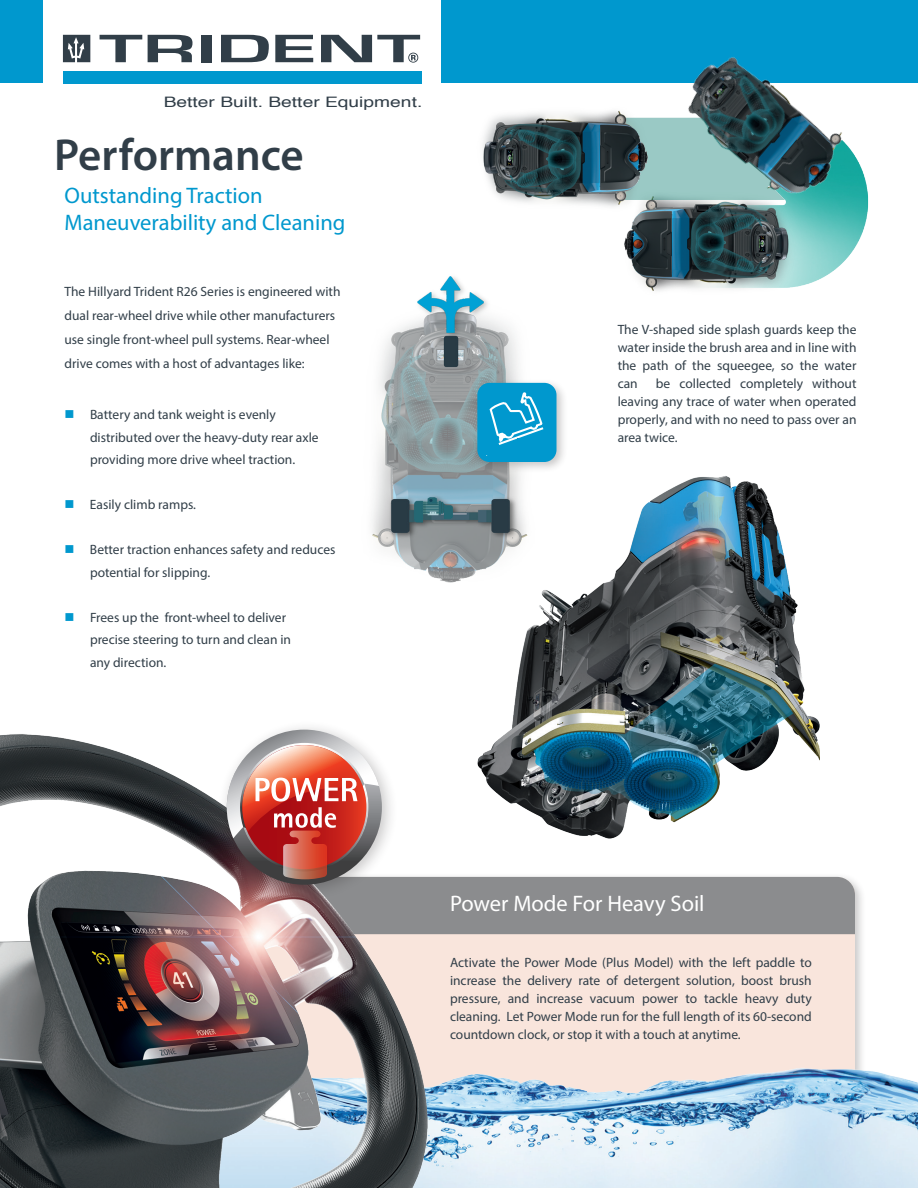
<style>
.page{position:relative;width:918px;height:1188px;background:#fff}
.page>*{position:absolute;margin:0;border:0;box-sizing:border-box;transform-origin:0 0}
.t1{font:600 45px "Myriad Pro";color:#313e48}
.t2{font:22.5px/27px "Myriad Pro";color:#0098ce}
.t3{font:22.5px "Myriad Pro";color:#fff}
.t4{font:14.4px "Helvetica";color:#313e48;scale:1.33 1}
.t5{font:13.5px/18px "Myriad Pro";color:#313e48;text-align:justify}
.s1{color:#0098ce}
</style>
<div class="page">
<div style="left:548px;top:934px;width:307px;height:101px;background:#f9e5dc"></div>
<img style="left:548px;top:1035px;width:370px;height:153px">
<div style="left:0;top:0;width:918px;height:83px;background:#0098ce"></div>
<img style="left:372px;top:276px;width:147px;height:303px">
<div style="left:44px;top:0;width:397px;height:130px;background:#fff"></div>
<svg style="left:100px;top:35px;width:42px;height:27px"></svg>
<svg style="left:148px;top:35px;width:45px;height:27px"></svg>
<div style="left:201px;top:35px;width:10px;height:27px;background:#313e48"></div>
<svg style="left:221px;top:35px;width:48px;height:27px"></svg>
<svg style="left:275px;top:35px;width:38px;height:27px"></svg>
<svg style="left:321px;top:35px;width:99px;height:28px"></svg>
<div style="left:63px;top:71px;width:358px;height:13px;background:#0098ce"></div>
<svg style="left:63px;top:35px;width:27px;height:27px"></svg>
<img style="left:0;top:734px;width:548px;height:454px">
<div style="left:217px;top:720px;width:181px;height:181px;background:#231f20;opacity:.25"></div>
<svg style="left:227px;top:730px;width:628px;height:204px"></svg>
<div style="left:472px;top:378px;width:96px;height:95px;background:#231f20;opacity:.25"></div>
<div style="left:477px;top:383px;width:79px;height:79px;background:#0098ce;border-radius:12px"></div>
<svg style="left:489px;top:392px;width:55px;height:50px"></svg>
<div style="left:517px;top:439px;width:31px;height:19px;background:#0098ce"></div>
<img style="left:440px;top:442px;width:379px;height:439px">
<img style="left:802px;top:197px;width:67px;height:89px">
<img style="left:624px;top:214px;width:178px;height:77px">
<img style="left:657px;top:57px;width:211px;height:166px">
<svg style="left:658px;top:118px;width:127px;height:82px;background:#719d9e"></svg>
<img style="left:483px;top:98px;width:175px;height:116px">
<p class="t4" style="left:164px;top:91px;width:196px">Better Built. Better Equipment.</p>
<p class="t1" style="left:54px;top:127px;width:251px">Performance</p>
<p class="t2" style="left:64px;top:181px;width:282px">Outstanding Traction<br>Maneuverability and Cleaning</p>
<p class="t5" style="left:64px;top:280px;width:278px;line-height:24px;text-align:left">The Hillyard Trident R26 Series is engineered with dual rear-wheel drive while other manufacturers use single front-wheel pull systems. Rear-wheel drive comes with a host of advantages like:</p>
<p class="t5" style="left:64px;top:405px;width:213px"><span class="s1">■</span> Battery and tank weight is evenly</p>
<p class="t5" style="left:90px;top:428px;width:230px">distributed over the heavy-duty rear axle</p>
<p class="t5" style="left:90px;top:450px;width:207px">providing more drive wheel traction.</p>
<p class="t5" style="left:64px;top:495px;width:133px"><span class="s1">■</span> Easily climb ramps.</p>
<p class="t5" style="left:90px;top:538px;width:247px;line-height:22.5px;text-indent:-26px"><span class="s1">■</span> Better traction enhances safety and reduces potential for slipping.</p>
<p class="t5" style="left:64px;top:608px;width:223px"><span class="s1">■</span> Frees up the front-wheel to deliver</p>
<p class="t5" style="left:90px;top:630px;width:203px">precise steering to turn and clean in</p>
<p class="t5" style="left:90px;top:653px;width:78px">any direction.</p>
<p class="t5" style="left:618px;top:320px;width:240px">The V-shaped side splash guards keep the water inside the brush area and in line with the path of the squeegee, so the water can</p>
<p class="t5" style="left:618px;top:374px;width:240px;text-indent:38px">be collected completely without leaving any trace of water when operated properly, and with no need to pass over an area twice.</p>
<p class="t3" style="left:450px;top:889px;width:256px">Power Mode For Heavy Soil</p>
<p class="t5" style="left:450px;top:953px;width:363px">Activate the Power Mode (Plus Model) with the left paddle to increase the delivery rate of detergent solution, boost brush pressure, and increase vacuum power to tackle heavy duty cleaning. Let Power Mode run for the full length of its 60-second countdown clock, or stop it with a touch at anytime.</p>
</div>
